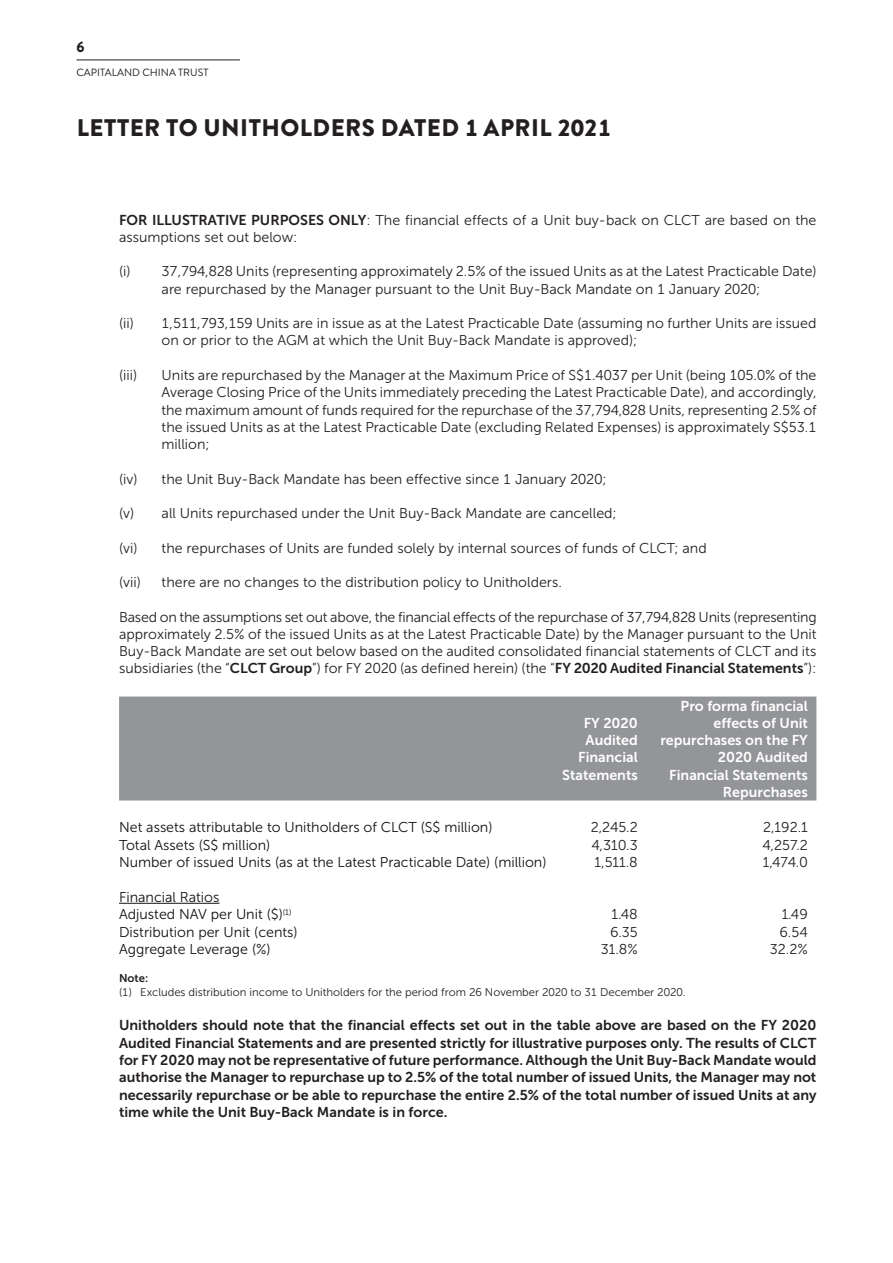
<style>
.page{position:relative;width:893px;height:1263px;background:#fff}
.page>*{position:absolute;margin:0;border:0;box-sizing:border-box;transform-origin:0 0}
.t1{font:900 24px "Brandon Grotesque";letter-spacing:.02em;color:#231f20}
.t2{font:900 15px "Brandon Grotesque";color:#231f20}
._20-10{font:14.25px/17.2px "Museo Sans 300";color:#231f20}
.t3{font:14.25px/17.2px "Museo Sans 700";color:#231f20;text-align:justify}
._10{font:14.25px/17.2px "Museo Sans 300";color:#231f20}
.Notes{font:14.25px "Museo Sans 300";color:#121212}
.Notes-2{font:14.25px/17.2px "Museo Sans 700";color:#fff;text-align:right}
.Notes-3{font:14.25px "Museo Sans 300";color:#231f20}
.Footnote_-_CK{font:11.25px "Museo Sans 300";color:#231f20}
.Footnote_-_CK-2{font:11.25px "Museo Sans 700";color:#231f20}
.t4{font:10.5px "Brandon Grotesque";color:#231f20}
.s1{font-family:"Museo Sans 700"}
</style>
<div class="page">
<hr style="left:77px;top:60px;width:163px;height:1px;background:#231f20">
<div style="left:119px;top:696px;width:697px;height:104px;background:#939598"></div>
<hr style="left:119px;top:903px;width:100px;height:1px;background:#121212">
<p class="t2" style="left:77px;top:36px;width:10px">6</p>
<p class="t4" style="left:77px;top:65px;width:133px">CAPITALAND CHINA TRUST</p>
<h1 class="t1" style="left:77px;top:111px;width:536px">LETTER TO UNITHOLDERS DATED 1 APRIL 2021</h1>
<p class="_10" style="left:119px;top:211px;width:699px"><span class="s1">FOR ILLUSTRATIVE PURPOSES ONLY</span>: The financial effects of a Unit buy-back on CLCT are based on the assumptions set out below:</p>
<p class="_20-10" style="left:162px;top:263px;width:657px;text-indent:-43px">(i) 37,794,828 Units (representing approximately 2.5% of the issued Units as at the Latest Practicable Date) are repurchased by the Manager pursuant to the Unit Buy-Back Mandate on 1 January 2020;</p>
<p class="_20-10" style="left:162px;top:315px;width:656px;text-indent:-43px">(ii) 1,511,793,159 Units are in issue as at the Latest Practicable Date (assuming no further Units are issued on or prior to the AGM at which the Unit Buy-Back Mandate is approved);</p>
<p class="_20-10" style="left:119px;top:367px;width:20px">(iii)</p>
<p class="_20-10" style="left:162px;top:367px;width:657px;text-align:justify">Units are repurchased by the Manager at the Maximum Price of S$1.4037 per Unit (being 105.0% of the Average Closing Price of the Units immediately preceding the Latest Practicable Date), and accordingly, the maximum amount of funds required for the repurchase of the 37,794,828 Units, representing 2.5% of the issued Units as at the Latest Practicable Date (excluding Related Expenses) is approximately S$53.1 million;</p>
<p class="_20-10" style="left:119px;top:470px;width:489px">(iv) the Unit Buy-Back Mandate has been effective since 1 January 2020;</p>
<p class="_20-10" style="left:119px;top:505px;width:499px">(v) all Units repurchased under the Unit Buy-Back Mandate are cancelled;</p>
<p class="_20-10" style="left:119px;top:539px;width:589px">(vi) the repurchases of Units are funded solely by internal sources of funds of CLCT; and</p>
<p class="_20-10" style="left:119px;top:574px;width:23px">(vii)</p>
<p class="_20-10" style="left:162px;top:574px;width:402px">there are no changes to the distribution policy to Unitholders.</p>
<p class="_10" style="left:119px;top:608px;width:699px;text-align:justify">Based on the assumptions set out above, the financial effects of the repurchase of 37,794,828 Units (representing approximately 2.5% of the issued Units as at the Latest Practicable Date) by the Manager pursuant to the Unit Buy-Back Mandate are set out below based on the audited consolidated financial statements of CLCT and its subsidiaries (the “<span class="s1">CLCT Group</span>”) for FY 2020 (as defined herein) (the “<span class="s1">FY 2020 Audited Financial Statements</span>”):</p>
<p class="Notes-2" style="left:562px;top:714px;width:77px">FY 2020<br>Audited<br>Financial<br>Statements</p>
<p class="Notes-2" style="left:660px;top:697px;width:149px">Pro forma financial effects of Unit repurchases on the FY<br>2020 Audited<br>Financial Statements</p>
<p class="Notes-2" style="left:723px;top:783px;width:87px">Repurchases</p>
<p class="Notes" style="left:119px;top:819px;width:375px">Net assets attributable to Unitholders of CLCT (S$ million)</p>
<p class="Notes-3" style="left:591px;top:819px;width:49px">2,245.2</p>
<p class="Notes-3" style="left:763px;top:819px;width:46px">2,192.1</p>
<p class="Notes" style="left:119px;top:837px;width:153px">Total Assets (S$ million)</p>
<p class="Notes-3" style="left:591px;top:837px;width:48px">4,310.3</p>
<p class="Notes-3" style="left:762px;top:837px;width:47px">4,257.2</p>
<p class="Notes" style="left:119px;top:854px;width:429px">Number of issued Units (as at the Latest Practicable Date) (million)</p>
<p class="Notes-3" style="left:595px;top:854px;width:45px">1,511.8</p>
<p class="Notes-3" style="left:763px;top:854px;width:47px">1,474.0</p>
<p class="Notes" style="left:119px;top:889px;width:102px">Financial Ratios</p>
<p class="Notes" style="left:119px;top:907px;width:174px">Adjusted NAV per Unit ($)<sup>(1)</sup></p>
<p class="Notes-3" style="left:611px;top:907px;width:28px">1.48</p>
<p class="Notes-3" style="left:782px;top:907px;width:28px">1.49</p>
<p class="Notes" style="left:119px;top:924px;width:180px">Distribution per Unit (cents)</p>
<p class="Notes-3" style="left:610px;top:924px;width:29px">6.35</p>
<p class="Notes-3" style="left:780px;top:924px;width:30px">6.54</p>
<p class="Notes" style="left:119px;top:942px;width:153px">Aggregate Leverage (%)</p>
<p class="Notes-3" style="left:601px;top:942px;width:38px">31.8%</p>
<p class="Notes-3" style="left:770px;top:942px;width:40px">32.2%</p>
<p class="Footnote_-_CK-2" style="left:119px;top:972px;width:31px">Note:</p>
<p class="Footnote_-_CK" style="left:119px;top:986px;width:568px">(1) Excludes distribution income to Unitholders for the period from 26 November 2020 to 31 December 2020.</p>
<p class="t3" style="left:119px;top:1017px;width:699px">Unitholders should note that the financial effects set out in the table above are based on the FY 2020<br>Audited Financial Statements and are presented strictly for illustrative purposes only. The results of CLCT for FY 2020 may not be representative of future performance. Although the Unit Buy-Back Mandate would authorise the Manager to repurchase up to 2.5% of the total number of issued Units, the Manager may not necessarily repurchase or be able to repurchase the entire 2.5% of the total number of issued Units at any time while the Unit Buy-Back Mandate is in force.</p>
</div>
